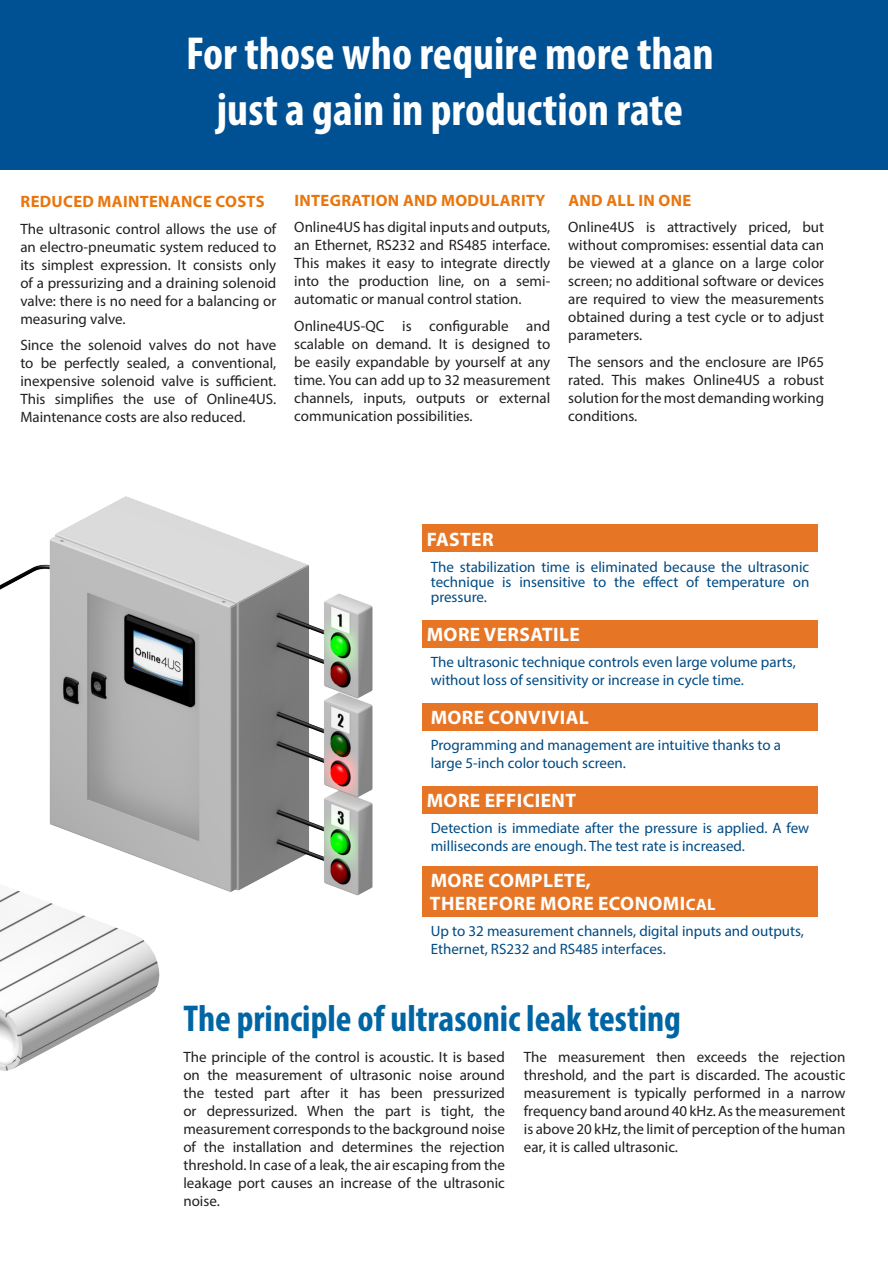
<style>
.page{position:relative;width:888px;height:1263px;background:#fff}
.page>*{position:absolute;margin:0;border:0;box-sizing:border-box;transform-origin:0 0}
.t1{font:700 condensed 46.5px/55.8px "Myriad Pro";color:#fff;text-align:center}
.t2{font:700 condensed 37.5px "Myriad Pro";color:#0065a4}
.t3{font:700 19.5px/23.4px "Myriad Pro";letter-spacing:.02em;color:#fff}
.Normal_text{font:700 16.5px "Myriad Pro";letter-spacing:.02em;color:#e9760d}
.Normal_text-2{font:15px/18px "Myriad Pro";color:#231f20;text-align:justify}
.t4{font:15px/18px "Myriad Pro";color:#004b84}
.s1{font-size:16.5px}
</style>
<div class="page">
<img style="left:0;top:496px;width:373px;height:575px">
<div style="left:0;top:0;width:888px;height:169px;background:#005194"></div>
<svg style="left:171px;top:990px;width:202px;height:62px"></svg>
<svg style="left:183px;top:1047px;width:190px;height:24px"></svg>
<div style="left:422px;top:525px;width:396px;height:27px;background:#e67625"></div>
<div style="left:422px;top:620px;width:396px;height:28px;background:#e67625"></div>
<div style="left:422px;top:703px;width:396px;height:27px;background:#e67625"></div>
<div style="left:422px;top:786px;width:396px;height:27px;background:#e67625"></div>
<div style="left:422px;top:866px;width:396px;height:50px;background:#e67625"></div>
<p class="t1" style="left:186px;top:25px;width:529px">For those who require more than just a gain in production rate</p>
<p class="Normal_text" style="left:21px;top:191px;width:246px">REDUCED MAINTENANCE COSTS</p>
<p class="Normal_text-2" style="left:20px;top:219px;width:257px">The ultrasonic control allows the use of an electro-pneumatic system reduced to its simplest expression. It consists only of a pressurizing and a draining solenoid valve: there is no need for a balancing or measuring valve.</p>
<p class="Normal_text-2" style="left:20px;top:336px;width:257px">Since the solenoid valves do not have to be perfectly sealed, a conventional, inexpensive solenoid valve is sufficient.<br>This simplifies the use of Online4US.<br>Maintenance costs are also reduced.</p>
<p class="Normal_text" style="left:294px;top:190px;width:252px">INTEGRATION AND MODULARITY</p>
<p class="Normal_text-2" style="left:294px;top:218px;width:257px">Online4US has digital inputs and outputs, an Ethernet, RS232 and RS485 interface.<br>This makes it easy to integrate directly into the production line, on a semi&shy;automatic or manual control station.</p>
<p class="Normal_text-2" style="left:294px;top:317px;width:257px">Online4US-QC is configurable and scalable on demand. It is designed to be easily expandable by yourself at any time. You can add up to 32 measurement channels, inputs, outputs or external communication possibilities.</p>
<p class="Normal_text" style="left:568px;top:190px;width:124px">AND ALL IN ONE</p>
<p class="Normal_text-2" style="left:568px;top:218px;width:257px">Online4US is attractively priced, but without compromises: essential data can be viewed at a glance on a large color screen; no additional software or devices are required to view the measurements obtained during a test cycle or to adjust parameters.</p>
<p class="Normal_text-2" style="left:568px;top:353px;width:257px">The sensors and the enclosure are IP65 rated. This makes Online4US a robust solution for the most demanding working conditions.</p>
<p class="t3" style="left:427px;top:527px;width:68px">FASTER</p>
<p class="t4" style="left:431px;top:559px;width:380px;line-height:15px;text-align:justify">The stabilization time is eliminated because the ultrasonic technique is insensitive to the effect of temperature on pressure.</p>
<p class="t3" style="left:427px;top:622px;width:155px">MORE VERSATILE</p>
<p class="t4" style="left:431px;top:653px;width:366px">The ultrasonic technique controls even large volume parts, without loss of sensitivity or increase in cycle time.</p>
<p class="t3" style="left:431px;top:705px;width:160px">MORE CONVIVIAL</p>
<p class="t4" style="left:431px;top:736px;width:352px">Programming and management are intuitive thanks to a large 5-inch color touch screen.</p>
<p class="t3" style="left:427px;top:788px;width:151px">MORE EFFICIENT</p>
<p class="t4" style="left:431px;top:819px;width:380px">Detection is immediate after the pressure is applied. A few milliseconds are enough. The test rate is increased.</p>
<p class="t3" style="left:430px;top:868px;width:287px">MORE COMPLETE,<br>THEREFORE MORE ECONOMI<span class="s1">CAL</span></p>
<p class="t4" style="left:431px;top:922px;width:375px">Up to 32 measurement channels, digital inputs and outputs,<br>Ethernet, RS232 and RS485 interfaces.</p>
<p class="t2" style="left:183px;top:995px;width:499px">The principle of ultrasonic leak testing</p>
<p class="Normal_text-2" style="left:183px;top:1048px;width:323px">The principle of the control is acoustic. It is based on the measurement of ultrasonic noise around the tested part after it has been pressurized or depressurized. When the part is tight, the measurement corresponds to the background noise of the installation and determines the rejection threshold. In case of a leak, the air escaping from the leakage port causes an increase of the ultrasonic noise.</p>
<p class="Normal_text-2" style="left:524px;top:1048px;width:323px">The measurement then exceeds the rejection threshold, and the part is discarded. The acoustic measurement is typically performed in a narrow frequency band around 40 kHz. As the measurement is above 20 kHz, the limit of perception of the human ear, it is called ultrasonic.</p>
</div>
